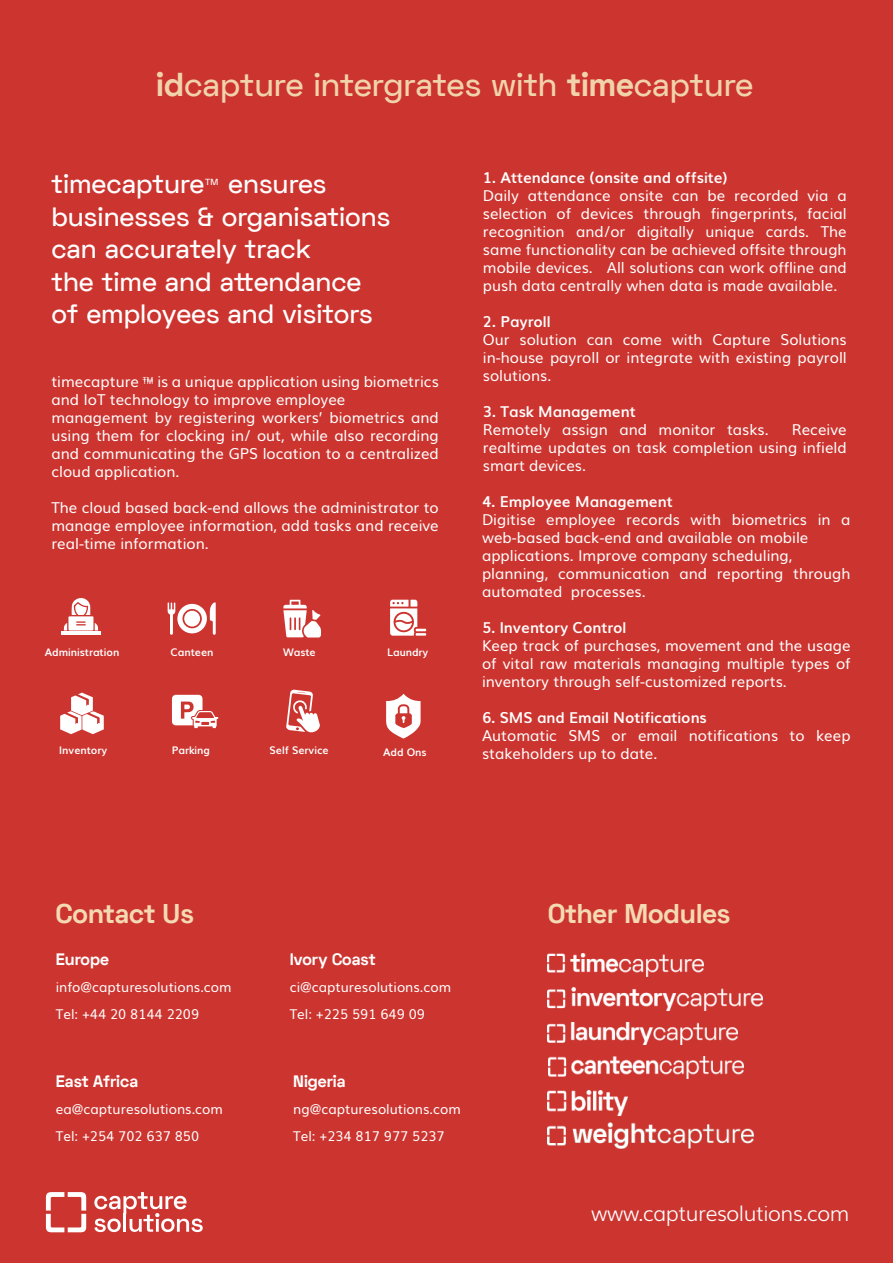
<style>
.page{position:relative;width:893px;height:1263px;background:#cc342f}
.page>*{position:absolute;margin:0;border:0;box-sizing:border-box;transform-origin:0 0}
.t1{font:500 33px "Space Grotesk";color:#f0d3ab}
.t2{font:500 27px/32.4px "Space Grotesk";color:#fff}
.t3{font:700 27px "Space Grotesk";color:#f4dab3}
.t4{font:300 21px "Muli";letter-spacing:-.02em;color:#fff}
.t5{font:700 16.5px "Space Grotesk";color:#fff}
.t6{font:15px/18px "Muli";color:#fff;text-align:justify}
.t7{font:700 15px "Muli";color:#fff}
.t8{font:13.5px/27px "Muli";color:#fff}
.t9{font:700 10.5px "Muli";color:#fff}
.t10{font:500 9px "Space Grotesk";color:#fff}
.t11{font:7.05px "Muli";color:#fff}
.s1{font-weight:700}
</style>
<div class="page">
<svg style="left:94px;top:1192px;width:109px;height:40px"></svg>
<svg style="left:46px;top:1192px;width:40px;height:40px"></svg>
<img style="left:548px;top:954px;width:156px;height:22px">
<img style="left:548px;top:1091px;width:80px;height:24px">
<img style="left:548px;top:1057px;width:196px;height:21px">
<img style="left:548px;top:1022px;width:190px;height:22px">
<img style="left:548px;top:987px;width:214px;height:23px">
<img style="left:548px;top:1122px;width:206px;height:26px">
<hr style="left:61px;top:632px;width:40px;height:3px;background:#fff">
<svg style="left:64px;top:598px;width:34px;height:32px"></svg>
<svg style="left:168px;top:602px;width:48px;height:33px"></svg>
<div style="left:184px;top:611px;width:16px;height:15px;background:#fff;border-radius:50%"></div>
<svg style="left:283px;top:600px;width:38px;height:37px"></svg>
<svg style="left:390px;top:600px;width:37px;height:36px"></svg>
<svg style="left:60px;top:693px;width:44px;height:41px"></svg>
<svg style="left:286px;top:690px;width:34px;height:42px"></svg>
<svg style="left:172px;top:695px;width:46px;height:33px"></svg>
<svg style="left:386px;top:694px;width:35px;height:44px"></svg>
<h1 class="t1" style="left:156px;top:63px;width:598px"><span class="s1">id</span>capture intergrates with <span class="s1">time</span>capture</h1>
<h2 class="t2" style="left:51px;top:168px;width:340px">timecapture ensures businesses &amp; organisations can accurately track<br>the time and attendance of employees and visitors</h2>
<p class="t10" style="left:205px;top:176px;width:15px">TM</p>
<p class="t6" style="left:51px;top:371px;width:389px;text-align:left">timecapture is a unique application using biometrics and IoT technology to improve employee management by registering workers’ biometrics and using them for clocking in/ out, while also recording and communicating the GPS location to a centralized cloud application.</p>
<p class="t6" style="left:51px;top:497px;width:389px">The cloud based back-end allows the administrator to manage employee information, add tasks and receive real-time information.</p>
<p class="t11" style="left:143px;top:374px;width:12px">TM</p>
<p class="t11" style="left:143px;top:375px;width:12px">TM</p>
<p class="t9" style="left:45px;top:643px;width:76px">Administration</p>
<p class="t9" style="left:171px;top:643px;width:45px">Canteen</p>
<p class="t9" style="left:283px;top:643px;width:34px">Waste</p>
<p class="t9" style="left:387px;top:643px;width:43px">Laundry</p>
<p class="t9" style="left:59px;top:742px;width:49px">Inventory</p>
<p class="t9" style="left:172px;top:742px;width:40px">Parking</p>
<p class="t9" style="left:269px;top:742px;width:61px">Self Service</p>
<p class="t9" style="left:383px;top:744px;width:45px">Add Ons</p>
<p class="t7" style="left:483px;top:166px;width:246px">1. Attendance (onsite and offsite)</p>
<p class="t6" style="left:483px;top:186px;width:365px">Daily attendance onsite can be recorded via a selection of devices through fingerprints, facial recognition and/or digitally unique cards. The same functionality can be achieved offsite through mobile devices. All solutions can work offline and push data centrally when data is made available.</p>
<p class="t7" style="left:483px;top:310px;width:69px">2. Payroll</p>
<p class="t6" style="left:483px;top:330px;width:365px">Our solution can come with Capture Solutions in-house payroll or integrate with existing payroll solutions.</p>
<p class="t7" style="left:483px;top:400px;width:154px">3. Task Management</p>
<p class="t6" style="left:483px;top:420px;width:287px">Remotely assign and monitor tasks.</p>
<p class="t6" style="left:483px;top:420px;width:365px;text-indent:309px">Receive realtime updates on task completion using infield smart devices.</p>
<p class="t7" style="left:482px;top:490px;width:192px">4. Employee Management</p>
<p class="t6" style="left:482px;top:509px;width:370px;text-align:left">Digitise employee records with biometrics in a web-based back-end and available on mobile applications. Improve company scheduling, planning, communication and reporting through automated processes.</p>
<p class="t7" style="left:482px;top:616px;width:146px">5. Inventory Control</p>
<p class="t6" style="left:482px;top:635px;width:370px">Keep track of purchases, movement and the usage of vital raw materials managing multiple types of inventory through self-customized reports.</p>
<p class="t7" style="left:482px;top:706px;width:226px">6. SMS and Email Notifications</p>
<p class="t6" style="left:482px;top:725px;width:370px">Automatic SMS or email notifications to keep stakeholders up to date.</p>
<h2 class="t3" style="left:56px;top:896px;width:140px">Contact Us</h2>
<h2 class="t3" style="left:548px;top:896px;width:184px">Other Modules</h2>
<p class="t5" style="left:56px;top:948px;width:55px">Europe</p>
<p class="t8" style="left:56px;top:973px;width:177px">info@capturesolutions.com<br>Tel: +44 20 8144 2209</p>
<p class="t5" style="left:56px;top:1070px;width:84px">East Africa</p>
<p class="t8" style="left:56px;top:1094px;width:169px">ea@capturesolutions.com<br>Tel: +254 702 637 850</p>
<p class="t5" style="left:290px;top:948px;width:87px">Ivory Coast</p>
<p class="t8" style="left:290px;top:973px;width:163px">ci@capturesolutions.com<br>Tel: +225 591 649 09</p>
<p class="t5" style="left:293px;top:1070px;width:54px">Nigeria</p>
<p class="t8" style="left:293px;top:1094px;width:169px">ng@capturesolutions.com<br>Tel: +234 817 977 5237</p>
<h3 class="t4" style="left:591px;top:1197px;width:260px">www.capturesolutions.com</h3>
</div>
